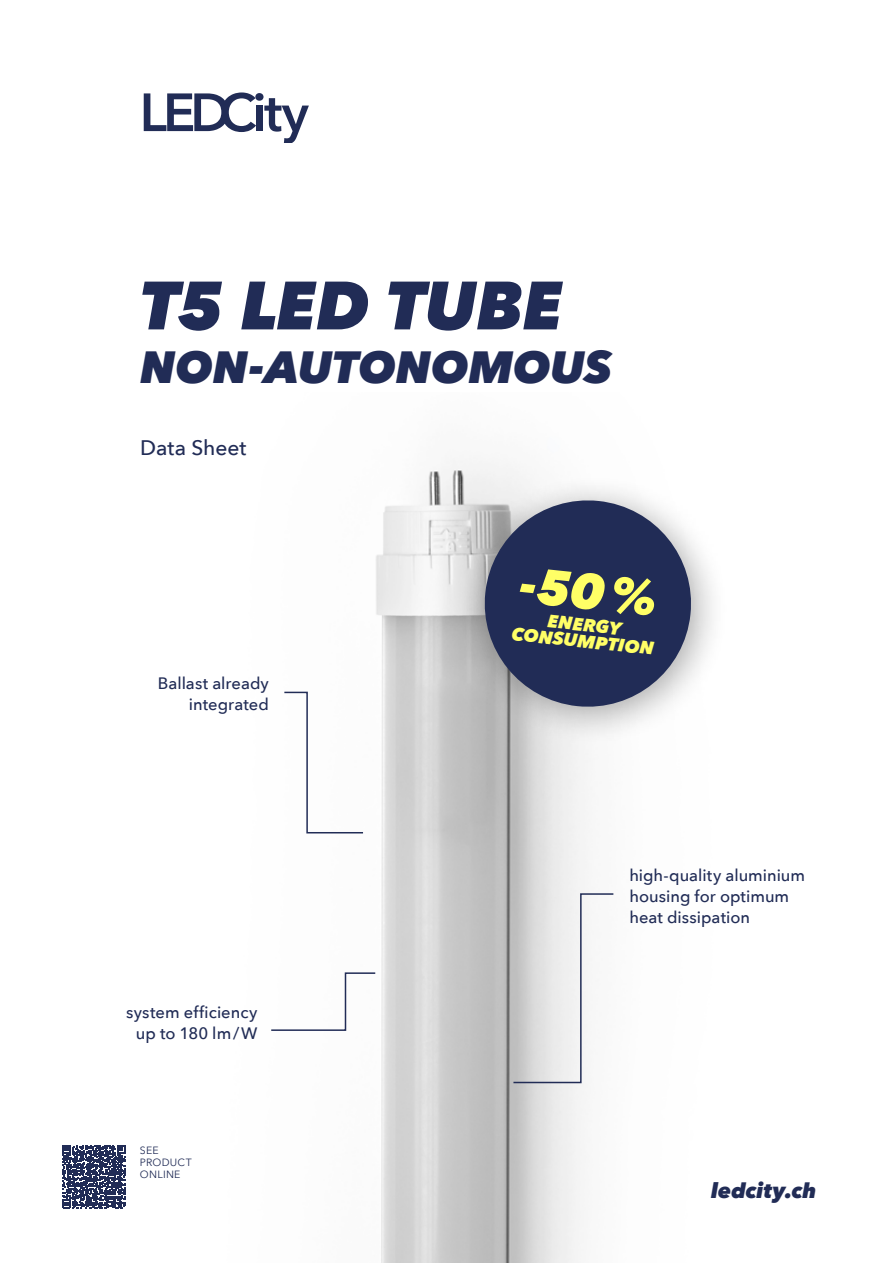
<style>
.page{position:relative;width:893px;height:1263px;background:#fff}
.page>*{position:absolute;margin:0;border:0;box-sizing:border-box;transform-origin:0 0}
.t1{font:italic 800 67.5px "Avenir Next";letter-spacing:-.01em;color:#212c56}
.t2{font:italic 800 49.5px "Avenir Next";color:#ff6}
.t3{font:italic 800 45px "Avenir Next";letter-spacing:-.005em;color:#212c56}
.t4{font:italic 800 21px "Avenir Next";letter-spacing:.005em;color:#212c56}
.t5{font:500 21px "Avenir Next";color:#212c56}
.t6{font:italic 800 18px/16.5px "Avenir Next";color:#ff6;text-align:center}
.t7{font:500 16.5px/21px "Avenir Next";color:#212c56}
.t8{font:10.5px/12px "Avenir Next";letter-spacing:.025em;color:#212c56}
</style>
<div class="page">
<img style="left:376px;top:460px;width:212px;height:803px">
<svg style="left:144px;top:92px;width:165px;height:50px"></svg>
<svg style="left:512px;top:892px;width:102px;height:192px"></svg>
<svg style="left:284px;top:691px;width:80px;height:143px"></svg>
<svg style="left:271px;top:972px;width:106px;height:60px"></svg>
<div style="left:60px;top:1143px;width:68px;height:67px;background:linear-gradient(to bottom,#fff,#fff)"></div>
<svg style="left:62px;top:1145px;width:63px;height:63px"></svg>
<div style="left:458px;top:473px;width:272px;height:273px;background:#000;opacity:.33"></div>
<svg style="left:479px;top:495px;width:217px;height:217px;background:#545c79"></svg>
<h1 class="t1" style="left:140px;top:264px;width:424px">T5 LED TUBE</h1>
<h3 class="t3" style="left:140px;top:340px;width:473px">NON-AUTONOMOUS</h3>
<p class="t5" style="left:140px;top:430px;width:108px">Data Sheet</p>
<p class="t7" style="left:158px;top:673px;width:113px;text-align:right">Ballast already integrated</p>
<p class="t7" style="left:126px;top:1001px;width:133px;text-align:center">system efficiency up to 180 lm/W</p>
<p class="t8" style="left:140px;top:1143px;width:53px">SEE<br>PRODUCT<br>ONLINE</p>
<h2 class="t2" style="left:523px;top:554px;width:138px;rotate:6deg">-50%</h2>
<p class="t6" style="left:514px;top:609px;width:144px;rotate:6deg">ENERGY<br>CONSUMPTION</p>
<p class="t7" style="left:629px;top:864px;width:177px">high-quality aluminium housing for optimum heat dissipation</p>
<p class="t4" style="left:711px;top:1177px;width:107px">ledcity.ch</p>
</div>
